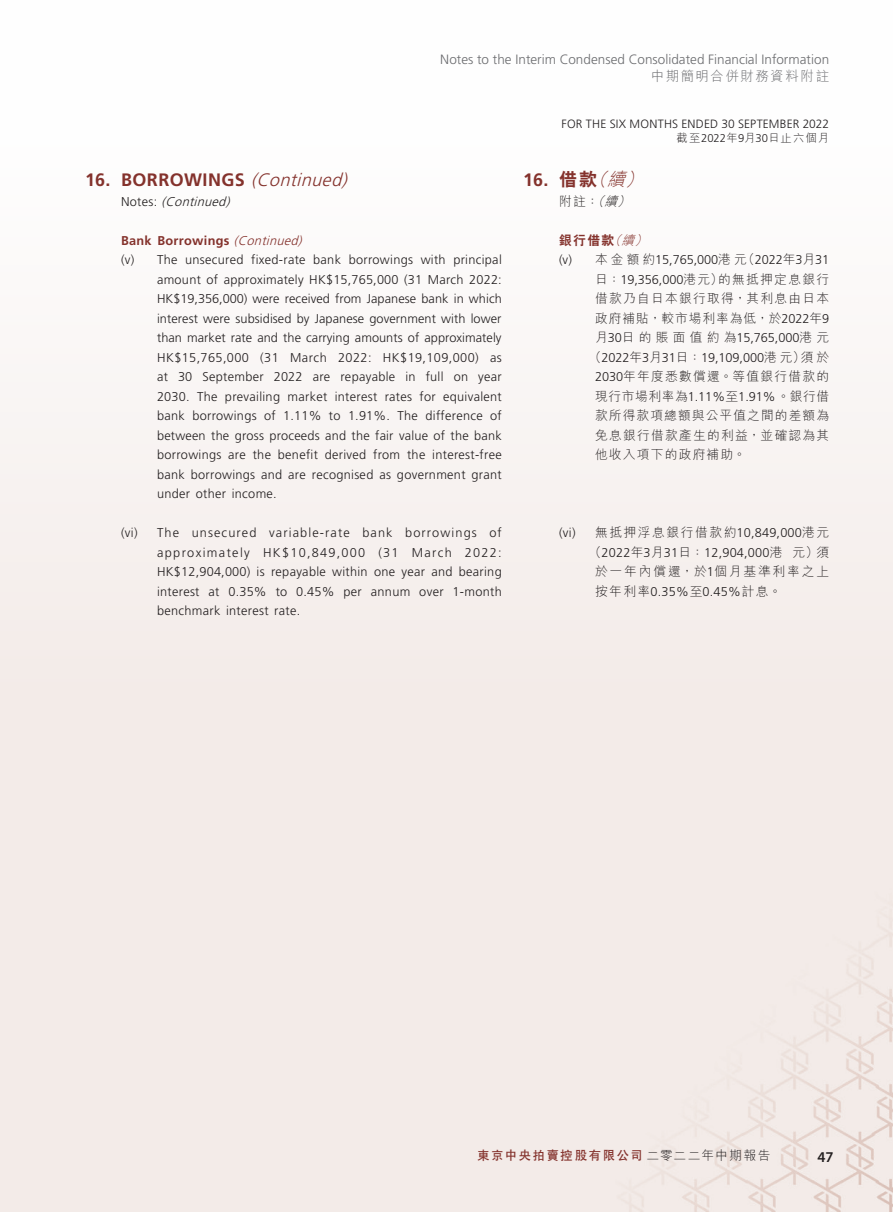
<style>
.page{position:relative;width:893px;height:1212px;background:#fff}
.page>*{position:absolute;margin:0;border:0;box-sizing:border-box;transform-origin:0 0}
._03_H1{font:700 18px "Frutiger LT Std";letter-spacing:.025em;color:#84322c}
.t1{font:600 15px "Myriad Pro";color:#231f20}
.t2{font:300 13.5px "Frutiger LT Std";color:#6c6d70}
.t3{font:300 13.5px "M Hei HK";letter-spacing:.115em;color:#6c6d70}
._23_______IN4__Note{font:300 12.75px/19.5px "Frutiger LT Std";letter-spacing:.025em;color:#231f20;text-align:justify}
._23_______IN4__Note-2{font:300 12.75px "M Hei HK";letter-spacing:.1em;color:#231f20}
._23_______IN4__Note-3{font:300 12.75px "Frutiger LT Std";letter-spacing:-.005em;color:#231f20}
._18___H2__Note{font:700 12.75px "Frutiger LT Std";letter-spacing:.025em;color:#84322c}
._23_______IN4__Note-4{font:300 12.75px "M Hei HK";letter-spacing:.045em;color:#231f20}
._23_______IN4__Note-5{font:300 12.75px "M Hei HK";letter-spacing:.12em;color:#231f20}
.t4{font:700 12.75px "C Hei 2 HK";letter-spacing:.095em;color:#84322c}
._23_______IN4__Note-6{font:300 12.75px "M Hei HK";letter-spacing:.07em;color:#231f20}
._23_______IN4__Note-7{font:300 12.75px "M Hei HK";letter-spacing:.145em;color:#231f20}
._26___P2__Note{font:italic 300 12.75px "Frutiger LT Std";color:#231f20}
._18___H2__Note-2{font:800 12.75px "C Hei 2 HK";color:#84322c}
._26___P2__Note-2{font:300 12.75px "M Hei HK";color:#231f20}
.t5{font:300 12px "Frutiger LT Std";letter-spacing:.015em;color:#231f20}
.t6{font:300 11.25px "M Hei HK";letter-spacing:.11em;color:#231f20}
.s1{font-weight:300;font-style:italic}
.s2{font-style:normal}
.s3{font-family:"Frutiger LT Std"}
.s4{font-family:"C Hei 2 HK";font-weight:800}
.s5{font-family:"M Hei HK";font-weight:300;font-style:italic}
.s6{font-style:italic}
.s7{font-family:"M Hei HK"}
.s8{font-family:"M Hei HK";font-weight:300;color:#231f20}
</style>
<div class="page">
<p class="t2" style="left:440px;top:52px;width:390px">Notes to the Interim Condensed Consolidated Financial Information</p>
<p class="t3" style="left:651px;top:66px;width:179px">中期簡明合併財務資料附註</p>
<p class="_03_H1" style="left:85px;top:169px;width:268px">16. BORROWINGS <span class="s1">(Continued)</span></p>
<p class="_26___P2__Note" style="left:121px;top:194px;width:114px"><span class="s2">N o t e s :</span> (Continued)</p>
<p class="_18___H2__Note" style="left:121px;top:233px;width:186px">Bank Borrowings <span class="s1">(Continued)</span></p>
<p class="_23_______IN4__Note" style="left:157px;top:250px;width:346px;text-indent:-36px">(v) The unsecured fixed-rate bank borrowings with principal amount of approximately HK$15,765,000 (31 March 2022:<br>HK$19,356,000) were received from Japanese bank in which interest were subsidised by Japanese government with lower than market rate and the carrying amounts of approximately HK$15,765,000 (31 March 2022: HK$19,109,000) as at 30 September 2022 are repayable in full on year 2030. The prevailing market interest rates for equivalent bank borrowings of 1.11% to 1.91%. The difference of between the gross proceeds and the fair value of the bank borrowings are the benefit derived from the interest-free bank borrowings and are recognised as government grant under other income.</p>
<p class="_23_______IN4__Note" style="left:121px;top:523px;width:18px">(vi)</p>
<p class="_23_______IN4__Note" style="left:157px;top:523px;width:346px">The unsecured variable-rate bank borrowings of approximately HK$10,849,000 (31 March 2022:<br>HK$12,904,000) is repayable within one year and bearing interest at 0.35% to 0.45% per annum over 1-month benchmark interest rate.</p>
<p class="t5" style="left:561px;top:117px;width:269px">FOR THE SIX MONTHS ENDED 30 SEPTEMBER 2022</p>
<p class="t6" style="left:676px;top:130px;width:154px">截至<span class="s3">2022</span>年<span class="s3">9</span>月<span class="s3">30</span>日止六個月</p>
<p class="_03_H1" style="left:523px;top:169px;width:128px">1 6. <span class="s4">借款</span><span class="s5">（續）</span></p>
<p class="_26___P2__Note-2" style="left:559px;top:192px;width:77px">附註：<span class="s6">（續）</span></p>
<p class="_18___H2__Note-2" style="left:559px;top:231px;width:94px">銀行借款<span class="s5">（續）</span></p>
<p class="_23_______IN4__Note-3" style="left:559px;top:253px;width:272px">(v) <span class="s7">本金額約</span>15,765,000<span class="s7">港元（</span>2022<span class="s7">年</span>3<span class="s7">月</span>31</p>
<p class="_23_______IN4__Note-2" style="left:595px;top:270px;width:236px">日：<span class="s3">19,356,000</span>港元）的無抵押定息銀行</p>
<p class="_23_______IN4__Note-2" style="left:595px;top:290px;width:236px">借款乃自日本銀行取得，其利息由日本</p>
<p class="_23_______IN4__Note-6" style="left:595px;top:309px;width:236px">政府補貼，較市場利率為低，於<span class="s3">2022</span>年<span class="s3">9</span></p>
<p class="_23_______IN4__Note-3" style="left:595px;top:331px;width:236px"><span class="s7">月</span>30<span class="s7">日的賬面值約為</span>15,765,000<span class="s7">港元</span></p>
<p class="_23_______IN4__Note-3" style="left:589px;top:350px;width:242px"><span class="s7">（</span>2022<span class="s7">年</span>3<span class="s7">月</span>31<span class="s7">日：</span>19,109,000<span class="s7">港元）須於</span></p>
<p class="_23_______IN4__Note-2" style="left:595px;top:368px;width:236px"><span class="s3">2030</span>年年度悉數償還。等值銀行借款的</p>
<p class="_23_______IN4__Note-4" style="left:595px;top:387px;width:236px">現行市場利率為<span class="s3">1.11%</span>至<span class="s3">1.91%</span>。銀行借</p>
<p class="_23_______IN4__Note-2" style="left:595px;top:407px;width:236px">款所得款項總額與公平值之間的差額為</p>
<p class="_23_______IN4__Note-2" style="left:595px;top:426px;width:236px">免息銀行借款產生的利益，並確認為其</p>
<p class="_23_______IN4__Note-2" style="left:595px;top:446px;width:152px">他收入項下的政府補助。</p>
<p class="_23_______IN4__Note" style="left:559px;top:523px;width:18px">(vi)</p>
<p class="_23_______IN4__Note-5" style="left:595px;top:524px;width:236px">無抵押浮息銀行借款約<span class="s3">10,849,000</span>港元</p>
<p class="_23_______IN4__Note" style="left:589px;top:543px;width:242px"><span class="s7">（</span>2022<span class="s7">年</span>3<span class="s7">月</span>31<span class="s7">日：</span>12,904,000<span class="s7">港 元）須</span></p>
<p class="_23_______IN4__Note-7" style="left:595px;top:563px;width:236px">於一年內償還，於<span class="s3">1</span>個月基準利率之上</p>
<p class="_23_______IN4__Note" style="left:595px;top:582px;width:188px"><span class="s7">按年利率</span>0.35%<span class="s7">至</span>0.45%<span class="s7">計息。</span></p>
<p class="t4" style="left:477px;top:1146px;width:295px">東京中央拍賣控股有限公司<span class="s8">二零二二年中期報告</span></p>
<p class="t1" style="left:817px;top:1148px;width:18px">47</p>
</div>
